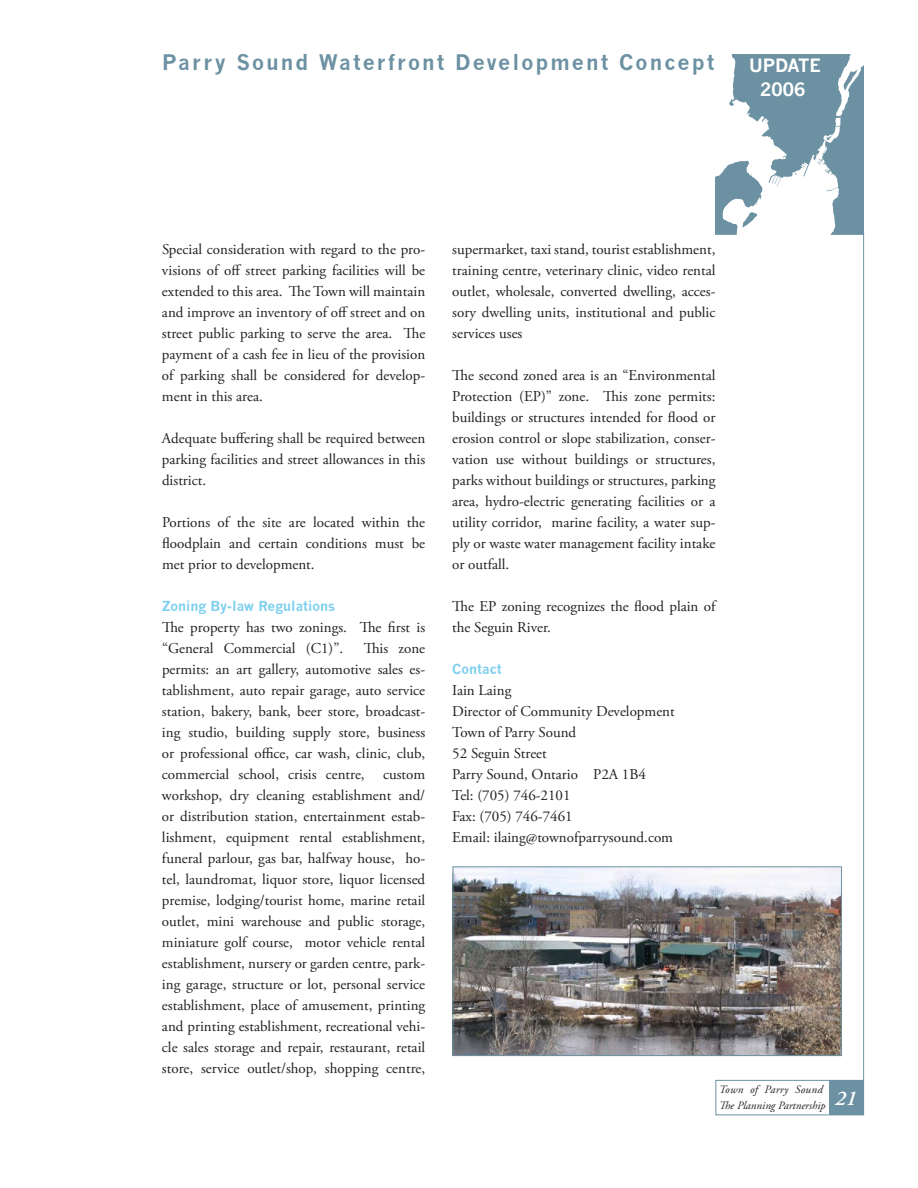
<style>
.page{position:relative;width:918px;height:1188px;background:#fff}
.page>*{position:absolute;margin:0;border:0;box-sizing:border-box;transform-origin:0 0}
.t1{font:700 21px "News Gothic";letter-spacing:.1em;color:#6c91a2}
.t2{font:italic 600 21px "Adobe Garamond Pro";color:#fff}
.t3{font:700 18px/24px "News Gothic";color:#fff;text-align:center}
.t4{font:15px/21px "Adobe Garamond Pro";color:#231f20;text-align:justify}
.t5{font:700 13.5px "News Gothic";color:#7ccff0}
.t6{font:italic 11.25px/16.5px "Adobe Garamond Pro";color:#231f20}
</style>
<div class="page">
<svg style="left:716px;top:54px;width:148px;height:181px"></svg>
<hr style="left:863px;top:231px;width:1px;height:849px;background:#6c91a2">
<div style="left:715px;top:1080px;width:149px;height:35px;border:1px solid #6c91a2"></div>
<div style="left:829px;top:1080px;width:35px;height:35px;background:#6c91a2"></div>
<img style="left:455px;top:868px;width:385px;height:186px">
<div style="left:453px;top:866px;width:389px;height:190px;border:1px solid #6c91a2"></div>
<h1 class="t1" style="left:162px;top:49px;width:554px">Parry Sound Waterfront Development Concept</h1>
<p class="t3" style="left:749px;top:53px;width:73px">UPDATE<br>2006</p>
<p class="t4" style="left:162px;top:239px;width:265px">Special consideration with regard to the pro&shy;visions of off street parking facilities will be extended to this area. The Town will maintain and improve an inventory of off street and on street public parking to serve the area. The payment of a cash fee in lieu of the provision of parking shall be considered for develop&shy;ment in this area.</p>
<p class="t4" style="left:162px;top:428px;width:265px">Adequate buffering shall be required between parking facilities and street allowances in this district.</p>
<p class="t4" style="left:162px;top:512px;width:265px">Portions of the site are located within the floodplain and certain conditions must be met prior to development.</p>
<p class="t5" style="left:162px;top:598px;width:175px">Zoning By-law Regulations</p>
<p class="t4" style="left:162px;top:617px;width:265px">The property has two zonings. The first is “General Commercial (C1)”.</p>
<p class="t4" style="left:162px;top:638px;width:265px;text-indent:202px">This zone permits: an art gallery, automotive sales es&shy;tablishment, auto repair garage, auto service station, bakery, bank, beer store, broadcast&shy;ing studio, building supply store, business or professional office, car wash, clinic, club, commercial school, crisis centre, custom workshop, dry cleaning establishment and/ or distribution station, entertainment estab&shy;lishment, equipment rental establishment, funeral parlour, gas bar, halfway house, ho&shy;tel, laundromat, liquor store, liquor licensed premise, lodging/tourist home, marine retail outlet, mini warehouse and public storage, miniature golf course, motor vehicle rental establishment, nursery or garden centre, park&shy;ing garage, structure or lot, personal service establishment, place of amusement, printing and printing establishment, recreational vehi&shy;cle sales storage and repair, restaurant, retail store, service outlet/shop, shopping centre,</p>
<p class="t4" style="left:452px;top:239px;width:265px">supermarket, taxi stand, tourist establishment, training centre, veterinary clinic, video rental outlet, wholesale, converted dwelling, acces&shy;sory dwelling units, institutional and public services uses</p>
<p class="t4" style="left:452px;top:365px;width:265px">The second zoned area is an “Environmental Protection (EP)” zone. This zone permits: buildings or structures intended for flood or erosion control or slope stabilization, conser&shy;vation use without buildings or structures, parks without buildings or structures, parking area, hydro-electric generating facilities or a utility corridor, marine facility, a water sup&shy;ply or waste water management facility intake or outfall.</p>
<p class="t4" style="left:452px;top:596px;width:265px">The EP zoning recognizes the flood plain of the Seguin River.</p>
<p class="t5" style="left:452px;top:661px;width:51px">Contact</p>
<p class="t4" style="left:452px;top:680px;width:224px;text-align:left">Iain Laing<br>Director of Community Development<br>Town of Parry Sound<br>52 Seguin Street<br>Parry Sound, Ontario P2A 1B4<br>Tel: (705) 746-2101<br>Fax: (705) 746-7461<br>Email: ilaing@townofparrysound.com</p>
<p class="t6" style="left:719px;top:1081px;width:108px">Town of Parry Sound<br>The Planning Partnership</p>
<h1 class="t2" style="left:835px;top:1086px;width:23px">21</h1>
</div>
